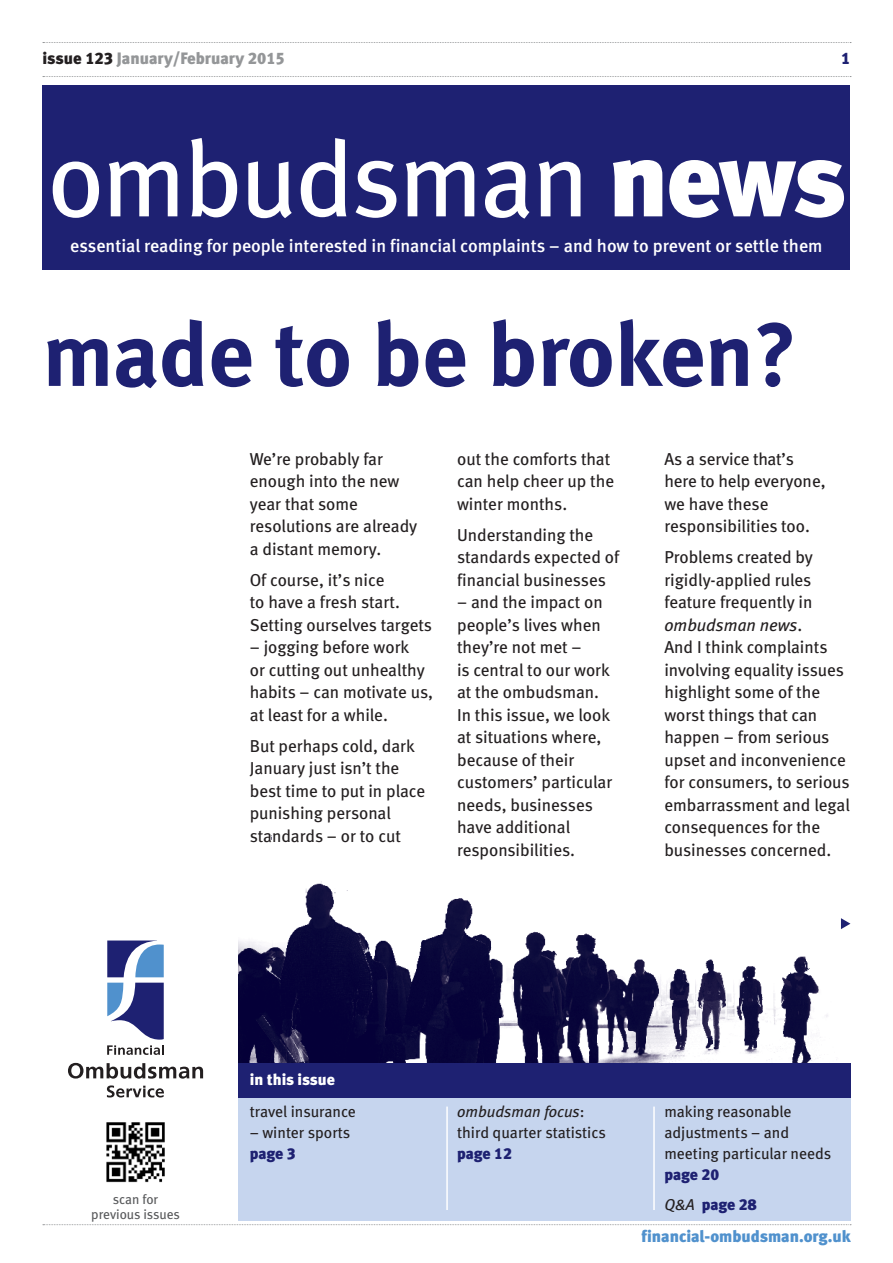
<style>
.page{position:relative;width:893px;height:1263px;background:#fff}
.page>*{position:absolute;margin:0;border:0;box-sizing:border-box;transform-origin:0 0}
.t1{font:106.5px "Meta Book LF";letter-spacing:-.025em;color:#fff}
.t2{font:90px "Meta Bold LF";letter-spacing:-.005em;color:#1e2172}
.t3{font:18px "Meta Medium LF";color:#fff}
.t4{font:17.25px/22.5px "Meta Book LF";color:#231f20}
.t5{font:16.5px "Meta Black LF";color:#949698}
.t6{font:16.5px "Meta Black LF";color:#5091cd}
.t7{font:16.5px "Meta Black LF";color:#1e2172}
.t8{font:15.75px/21px "Meta Book LF";color:#231f20}
.t9{font:15.75px/29.5px "Meta Black LF";letter-spacing:-.01em;color:#1e2172}
.t10{font:15.75px "Meta Black LF";letter-spacing:-.005em;color:#fff}
.t11{font:13.5px/15px "Meta Book LF";letter-spacing:-.005em;color:#58595b;text-align:center}
.s1{color:#231f20}
.s2{font-family:"Meta Black LF"}
.s3{font-style:italic}
.s4{font-family:"Meta Book LF";font-style:italic;color:#231f20}
</style>
<div class="page">
<img style="left:238px;top:835px;width:590px;height:228px">
<div style="left:238px;top:1064px;width:612px;height:156px;background:#c6d5ee"></div>
<div style="left:238px;top:1063px;width:612px;height:34px;background:#1e2172"></div>
<div style="left:43px;top:85px;width:807px;height:185px;background:#1e2172"></div>
<svg style="left:43px;top:42px;width:808px;height:1px"></svg>
<svg style="left:43px;top:76px;width:808px;height:1px"></svg>
<hr style="left:446px;top:1106px;width:2px;height:104px;background:#fff">
<hr style="left:653px;top:1106px;width:2px;height:104px;background:#fff">
<svg style="left:107px;top:940px;width:57px;height:37px"></svg>
<svg style="left:107px;top:983px;width:57px;height:72px"></svg>
<svg style="left:68px;top:1063px;width:135px;height:16px"></svg>
<svg style="left:107px;top:1085px;width:57px;height:12px"></svg>
<img style="left:106px;top:1122px;width:59px;height:61px">
<svg style="left:43px;top:1224px;width:808px;height:1px"></svg>
<svg style="left:841px;top:918px;width:9px;height:11px"></svg>
<p class="t5" style="left:43px;top:48px;width:244px"><span class="s1">issue 123</span> January/February 2015</p>
<p class="t7" style="left:841px;top:48px;width:11px">1</p>
<h1 class="t1" style="left:47px;top:117px;width:801px">ombudsman <span class="s2">news</span></h1>
<p class="t3" style="left:70px;top:235px;width:754px">essential reading for people interested in financial complaints – and how to prevent or settle them</p>
<h2 class="t2" style="left:43px;top:301px;width:756px">made to be broken?</h2>
<p class="t4" style="left:250px;top:447px;width:169px">We’re probably far enough into the new year that some resolutions are already a distant memory.</p>
<p class="t4" style="left:250px;top:568px;width:184px">Of course, it’s nice<br>to have a fresh start.<br>Setting ourselves targets</p>
<p class="t4" style="left:250px;top:636px;width:185px">– jogging before work<br>or cutting out unhealthy habits – can motivate us, at least for a while.</p>
<p class="t4" style="left:250px;top:734px;width:177px">But perhaps cold, dark<br>January just isn’t the best time to put in place punishing personal standards – or to cut</p>
<p class="t4" style="left:457px;top:447px;width:158px">out the comforts that can help cheer up the winter months.</p>
<p class="t4" style="left:457px;top:523px;width:164px">Understanding the standards expected of financial businesses</p>
<p class="t4" style="left:457px;top:591px;width:157px">– and the impact on people’s lives when they’re not met –<br>is central to our work at the ombudsman.<br>In this issue, we look at situations where, because of their customers’ particular needs, businesses have additional responsibilities.</p>
<p class="t4" style="left:664px;top:447px;width:163px">As a service that’s here to help everyone, we have these responsibilities too.</p>
<p class="t4" style="left:664px;top:546px;width:187px">Problems created by rigidly-applied rules feature frequently in <span class="s3">ombudsman news</span>.<br>And I think complaints involving equality issues highlight some of the worst things that can happen – from serious upset and inconvenience for consumers, to serious embarrassment and legal consequences for the businesses concerned.</p>
<p class="t11" style="left:91px;top:1191px;width:90px">scan for previous issues</p>
<p class="t10" style="left:250px;top:1069px;width:87px">in this issue</p>
<p class="t8" style="left:250px;top:1101px;width:108px">travel insurance</p>
<p class="t8" style="left:250px;top:1122px;width:102px">– winter sports</p>
<p class="t9" style="left:250px;top:1139px;width:47px">page 3</p>
<p class="t8" style="left:457px;top:1101px;width:150px"><span class="s3">ombudsman focus</span>: third quarter statistics</p>
<p class="t9" style="left:457px;top:1139px;width:56px">page 12</p>
<p class="t8" style="left:664px;top:1101px;width:168px">making reasonable adjustments – and meeting particular needs</p>
<p class="t9" style="left:664px;top:1160px;width:94px">page 20<br><span class="s4">Q&amp;A</span> page 28</p>
<p class="t6" style="left:642px;top:1226px;width:211px">financial-ombudsman.org.uk</p>
</div>
